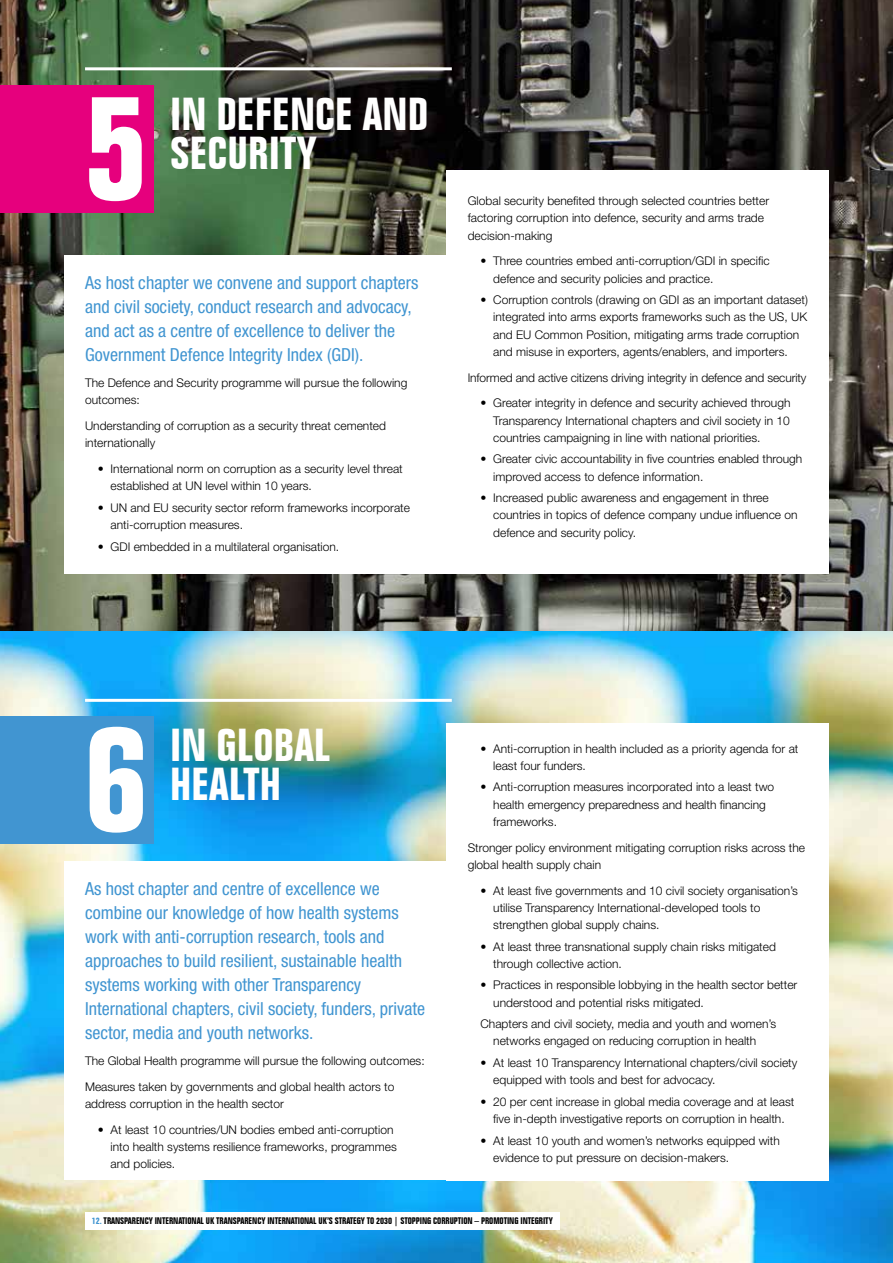
<style>
.page{position:relative;width:893px;height:1263px;background:#fff}
.page>*{position:absolute;margin:0;border:0;box-sizing:border-box;transform-origin:0 0}
.t1{font:700 condensed 150px "Folio BT";color:#fff}
.t2{font:700 condensed 45px "Folio BT";color:#fff}
.t3{font:condensed 18px/24px "Helvetica Neue LT Pro";color:#4195d1}
.t4{font:300 12px/17.2px "Helvetica Neue LT Pro";color:#000}
.t5{font:700 condensed 9.3px "Folio BT";letter-spacing:-.01em;color:#000}
.s1{color:#4195d1}
</style>
<div class="page">
<img style="left:0;top:0;width:893px;height:631px">
<div style="left:64px;top:255px;width:382px;height:319px;background:#fff"></div>
<div style="left:446px;top:170px;width:383px;height:404px;background:#fff"></div>
<div style="left:0;top:85px;width:154px;height:128px;background:#e6007d"></div>
<hr style="left:85px;top:67px;width:367px;height:3px;background:#fff">
<img style="left:0;top:631px;width:893px;height:632px">
<div style="left:0;top:716px;width:154px;height:128px;background:#4195d1"></div>
<hr style="left:85px;top:699px;width:367px;height:3px;background:#fff">
<div style="left:446px;top:723px;width:383px;height:457px;background:#fff"></div>
<div style="left:64px;top:861px;width:382px;height:319px;background:#fff"></div>
<div style="left:85px;top:1212px;width:475px;height:18px;background:#fff"></div>
<h1 class="t1" style="left:84px;top:55px;width:67px">5</h1>
<h2 class="t2" style="left:170px;top:87px;width:260px">IN DEFENCE AND</h2>
<h2 class="t2" style="left:170px;top:126px;width:148px">SECURITY</h2>
<h3 class="t3" style="left:85px;top:271px;width:335px">As host chapter we convene and support chapters and civil society, conduct research and advocacy, and act as a centre of excellence to deliver the Government Defence Integrity Index (GDI).</h3>
<p class="t4" style="left:85px;top:374px;width:324px">The Defence and Security programme will pursue the following outcomes:</p>
<p class="t4" style="left:85px;top:417px;width:302px">Understanding of corruption as a security threat cemented internationally</p>
<p class="t4" style="left:111px;top:460px;width:294px;text-indent:-13px">• International norm on corruption as a security level threat established at UN level within 10 years.</p>
<p class="t4" style="left:111px;top:499px;width:301px;text-indent:-13px">• UN and EU security sector reform frameworks incorporate anti-corruption measures.</p>
<p class="t4" style="left:98px;top:537px;width:243px">• GDI embedded in a multilateral organisation.</p>
<p class="t4" style="left:468px;top:192px;width:303px">Global security benefited through selected countries better factoring corruption into defence, security and arms trade decision-making</p>
<p class="t4" style="left:493px;top:252px;width:278px;text-indent:-13px">• Three countries embed anti-corruption/GDI in specific defence and security policies and practice.</p>
<p class="t4" style="left:493px;top:291px;width:316px;text-indent:-13px">• Corruption controls (drawing on GDI as an important dataset) integrated into arms exports frameworks such as the US, UK and EU Common Position, mitigating arms trade corruption and misuse in exporters, agents/enablers, and importers.</p>
<p class="t4" style="left:468px;top:369px;width:340px">Informed and active citizens driving integrity in defence and security</p>
<p class="t4" style="left:493px;top:394px;width:299px;text-align:justify;text-indent:-13px">• Greater integrity in defence and security achieved through Transparency International chapters and civil society in 10 countries campaigning in line with national priorities.</p>
<p class="t4" style="left:493px;top:450px;width:310px;text-indent:-13px">• Greater civic accountability in five countries enabled through improved access to defence information.</p>
<p class="t4" style="left:493px;top:489px;width:306px;text-indent:-13px">• Increased public awareness and engagement in three countries in topics of defence company undue influence on defence and security policy.</p>
<h1 class="t1" style="left:84px;top:686px;width:67px">6</h1>
<h2 class="t2" style="left:170px;top:718px;width:162px">IN GLOBAL</h2>
<h2 class="t2" style="left:170px;top:757px;width:112px">HEALTH</h2>
<p class="t3" style="left:85px;top:877px;width:342px">As host chapter and centre of excellence we combine our knowledge of how health systems work with anti-corruption research, tools and approaches to build resilient, sustainable health systems working with other Transparency International chapters, civil society, funders, private sector, media and youth networks.</p>
<p class="t4" style="left:85px;top:1047px;width:341px;line-height:25.8px">The Global Health programme will pursue the following outcomes:<br>Measures taken by governments and global health actors to</p>
<p class="t4" style="left:85px;top:1095px;width:200px">address corruption in the health sector</p>
<p class="t4" style="left:111px;top:1120px;width:288px;text-indent:-13px">• At least 10 countries/UN bodies embed anti-corruption into health systems resilience frameworks, programmes and policies.</p>
<p class="t4" style="left:493px;top:739px;width:307px;text-indent:-13px">• Anti-corruption in health included as a priority agenda for at least four funders.</p>
<p class="t4" style="left:493px;top:778px;width:282px;text-indent:-13px">• Anti-corruption measures incorporated into a least two health emergency preparedness and health financing frameworks.</p>
<p class="t4" style="left:468px;top:838px;width:339px">Stronger policy environment mitigating corruption risks across the global health supply chain</p>
<p class="t4" style="left:493px;top:881px;width:306px;text-indent:-13px">• At least five governments and 10 civil society organisation’s utilise Transparency International-developed tools to strengthen global supply chains.</p>
<p class="t4" style="left:493px;top:937px;width:284px;text-indent:-13px">• At least three transnational supply chain risks mitigated through collective action.</p>
<p class="t4" style="left:493px;top:976px;width:306px;text-indent:-13px">• Practices in responsible lobbying in the health sector better understood and potential risks mitigated.</p>
<p class="t4" style="left:493px;top:1015px;width:285px;text-indent:-13px">Chapters and civil society, media and youth and women’s networks engaged on reducing corruption in health</p>
<p class="t4" style="left:493px;top:1054px;width:306px;text-indent:-13px">• At least 10 Transparency International chapters/civil society equipped with tools and best for advocacy.</p>
<p class="t4" style="left:480px;top:1092px;width:315px;text-align:center">• 20 per cent increase in global media coverage and at least five in-depth investigative reports on corruption in health.</p>
<p class="t4" style="left:493px;top:1131px;width:288px;text-indent:-13px">• At least 10 youth and women’s networks equipped with evidence to put pressure on decision-makers.</p>
<p class="t5" style="left:92px;top:1215px;width:462px"><span class="s1">12.</span> TRANSPARENCY INTERNATIONAL UK TRANSPARENCY INTERNATIONAL UK’S STRATEGY TO 2030 | STOPPING CORRUPTION – PROMOTING INTEGRITY</p>
</div>
